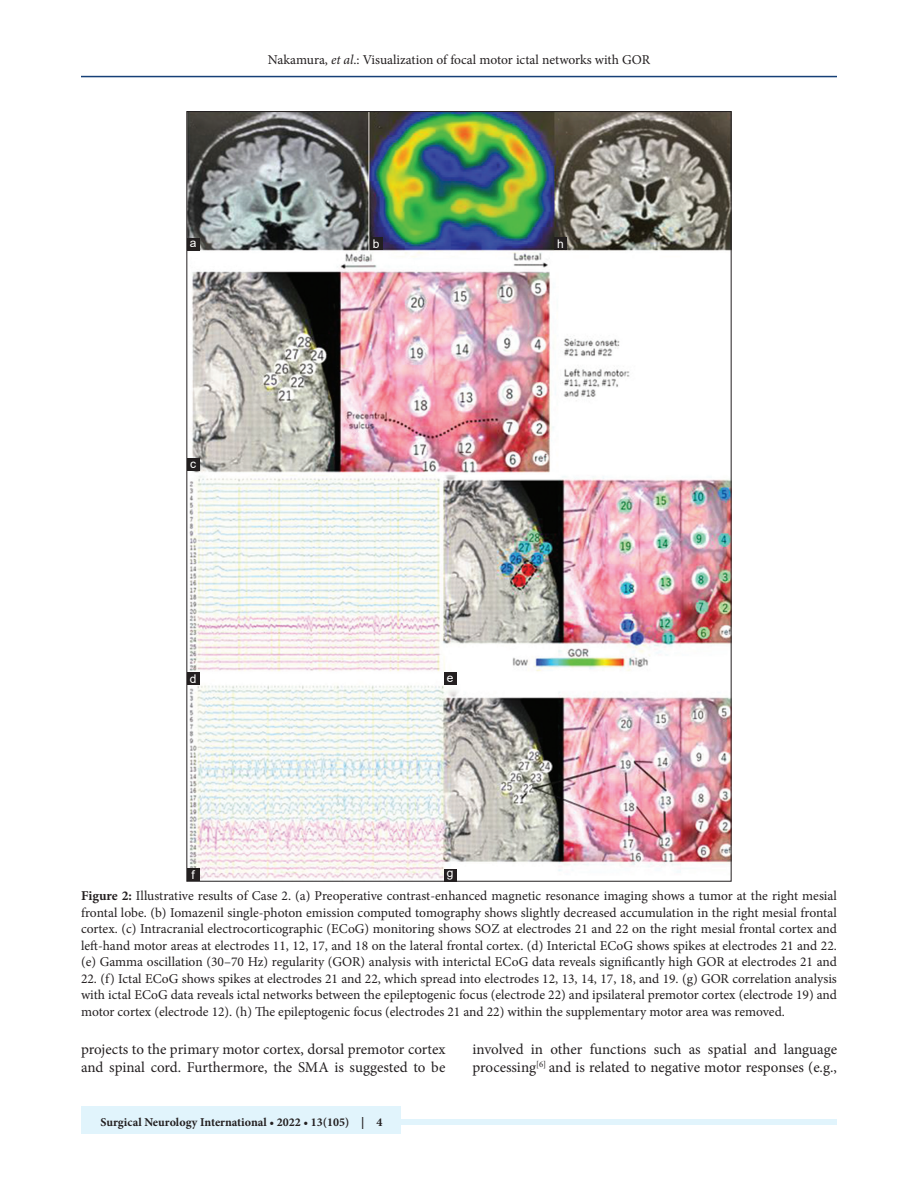
<style>
.page{position:relative;width:918px;height:1188px;background:#fff}
.page>*{position:absolute;margin:0;border:0;box-sizing:border-box;transform-origin:0 0}
.TX{font:15px/18px "Minion Pro";letter-spacing:-.005em;color:#231f20}
.FGC{font:13.5px/16.5px "Minion Pro";color:#231f20;text-align:justify}
.t1{font:700 12px "Minion Pro";color:#231f20}
.LABEL{font:12px "Arial";color:#fff}
.s1{font-style:italic}
.s2{font-weight:700}
</style>
<div class="page">
<hr style="left:81px;top:76px;width:756px;height:1px;background:#164077">
<div style="left:81px;top:1119px;width:756px;height:6px;background:#e1f4fc"></div>
<div style="left:81px;top:1106px;width:319px;height:28px;background:#e1f4fc"></div>
<img style="left:189px;top:113px;width:540px;height:766px">
<div style="left:187px;top:672px;width:12px;height:13px;background:#231f20"></div>
<div style="left:554px;top:238px;width:13px;height:12px;background:#231f20"></div>
<div style="left:187px;top:458px;width:12px;height:13px;background:#231f20"></div>
<div style="left:444px;top:869px;width:12px;height:12px;background:#231f20"></div>
<div style="left:370px;top:238px;width:13px;height:12px;background:#231f20"></div>
<div style="left:187px;top:869px;width:13px;height:12px;background:#231f20"></div>
<div style="left:187px;top:238px;width:13px;height:12px;background:#231f20"></div>
<div style="left:444px;top:672px;width:12px;height:13px;background:#231f20"></div>
<p class="LABEL" style="left:190px;top:235px;width:8px">a</p>
<p class="FGC" style="left:268px;top:51px;width:384px">Nakamura, <span class="s1">et al</span>.: Visualization of focal motor ictal networks with GOR</p>
<p class="LABEL" style="left:373px;top:236px;width:8px">b</p>
<p class="LABEL" style="left:557px;top:236px;width:8px">h</p>
<p class="LABEL" style="left:190px;top:455px;width:7px">c</p>
<p class="LABEL" style="left:190px;top:670px;width:8px">d</p>
<p class="LABEL" style="left:191px;top:867px;width:5px">f</p>
<p class="LABEL" style="left:447px;top:669px;width:8px">e</p>
<p class="LABEL" style="left:447px;top:865px;width:8px">g</p>
<p class="FGC" style="left:81px;top:888px;width:758px"><span class="s2">Figure 2:</span> Illustrative results of Case 2. (a) Preoperative contrast-enhanced magnetic resonance imaging shows a tumor at the right mesial frontal lobe. (b) Iomazenil single-photon emission computed tomography shows slightly decreased accumulation in the right mesial frontal cortex. (c) Intracranial electrocorticographic (ECoG) monitoring shows SOZ at electrodes 21 and 22 on the right mesial frontal cortex and left-hand motor areas at electrodes 11, 12, 17, and 18 on the lateral frontal cortex. (d) Interictal ECoG shows spikes at electrodes 21 and 22. (e) Gamma oscillation (30–70 Hz) regularity (GOR) analysis with interictal ECoG data reveals significantly high GOR at electrodes 21 and</p>
<p class="FGC" style="left:81px;top:970px;width:758px">22. (f) Ictal ECoG shows spikes at electrodes 21 and 22, which spread into electrodes 12, 13, 14, 17, 18, and 19. (g) GOR correlation analysis with ictal ECoG data reveals ictal networks between the epileptogenic focus (electrode 22) and ipsilateral premotor cortex (electrode 19) and motor cortex (electrode 12). (h) The epileptogenic focus (electrodes 21 and 22) within the supplementary motor area was removed.</p>
<p class="TX" style="left:81px;top:1041px;width:366px">projects to the primary motor cortex, dorsal premotor cortex and spinal cord. Furthermore, the SMA is suggested to be</p>
<p class="TX" style="left:472px;top:1041px;width:366px">involved in other functions such as spatial and language processing<sup>[6]</sup> and is related to negative motor responses (e.g.,</p>
<p class="t1" style="left:100px;top:1113px;width:284px">Surgical Neurology International • 2022 • 13(105) | 4</p>
</div>
